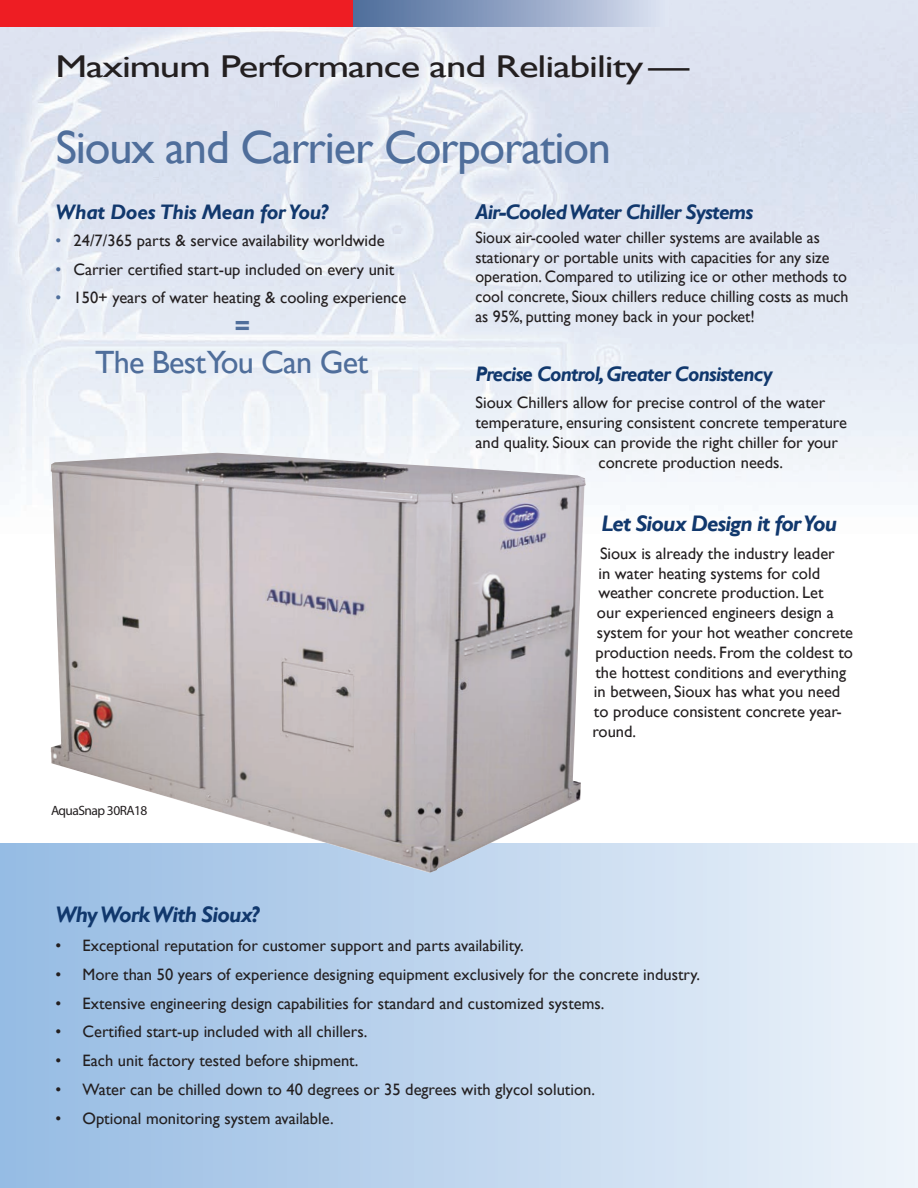
<style>
.page{position:relative;width:918px;height:1188px;background:#fff}
.page>*{position:absolute;margin:0;border:0;box-sizing:border-box;transform-origin:0 0}
.MainHeads{font:46.5px "Gill Sans";letter-spacing:-.025em;color:#4f6e9b}
.t1{font:32.25px "Gill Sans";letter-spacing:-.025em;color:#4f6e9b}
.MainHeads-2{font:31.5px "Gill Sans";letter-spacing:-.025em;color:#231f20;scale:1.29 1}
.SubHeads{font:italic 700 22.5px "Gill Sans";letter-spacing:-.04em;color:#11386d}
.SubHeads-2{font:italic 700 21px "Gill Sans";letter-spacing:-.04em;color:#11386d}
.SubHeads-3{font:italic 700 21px "Gill Sans";letter-spacing:-.015em;color:#11386d}
._10_11{font:16.5px/19.8px "Gill Sans";color:#231f20}
.SubHeads-4{font:13.5px "Myriad Pro";letter-spacing:-.04em;color:#231f20}
.s1{color:#4f6e9b}
</style>
<div class="page">
<div style="left:0;top:844px;width:918px;height:344px;background:linear-gradient(to right,#94bae3,#edf3fa)"></div>
<img style="left:0;top:0;width:918px;height:482px">
<div style="left:352px;top:0;width:316px;height:27px;background:linear-gradient(to right,#4a6a99,#d9dff0)"></div>
<div style="left:0;top:0;width:352px;height:27px;background:#ee1d23"></div>
<img style="left:51px;top:453px;width:535px;height:420px">
<svg style="left:236px;top:321px;width:13px;height:9px"></svg>
<p class="MainHeads-2" style="left:56px;top:48px;width:493px">Maximum Performance and Reliability —</p>
<p class="MainHeads" style="left:56px;top:121px;width:557px">Sioux and Carrier Corporation</p>
<p class="SubHeads-2" style="left:476px;top:199px;width:279px">Air-Cooled Water Chiller Systems</p>
<p class="_10_11" style="left:476px;top:228px;width:375px">Sioux air-cooled water chiller systems are available as stationary or portable units with capacities for any size operation. Compared to utilizing ice or other methods to cool concrete, Sioux chillers reduce chilling costs as much as 95%, putting money back in your pocket!</p>
<p class="SubHeads-3" style="left:56px;top:199px;width:274px">What Does This Mean for You?</p>
<p class="_10_11" style="left:56px;top:231px;width:331px"><span class="s1">•</span> 24/7/365 parts &amp; service availability worldwide</p>
<p class="_10_11" style="left:56px;top:259px;width:340px"><span class="s1">•</span> Carrier certified start-up included on every unit</p>
<p class="_10_11" style="left:56px;top:288px;width:352px"><span class="s1">•</span> 150+ years of water heating &amp; cooling experience</p>
<p class="t1" style="left:95px;top:343px;width:274px">The BestYou Can Get</p>
<p class="SubHeads-4" style="left:51px;top:803px;width:98px">AquaSnap 30RA18</p>
<p class="SubHeads-2" style="left:476px;top:362px;width:299px">Precise Control, Greater Consistency</p>
<p class="_10_11" style="left:476px;top:393px;width:351px">Sioux Chillers allow for precise control of the water</p>
<p class="_10_11" style="left:476px;top:413px;width:373px">temperature, ensuring consistent concrete temperature</p>
<p class="_10_11" style="left:476px;top:433px;width:364px">and quality. Sioux can provide the right chiller for your</p>
<p class="_10_11" style="left:599px;top:453px;width:186px">concrete production needs.</p>
<p class="SubHeads" style="left:602px;top:511px;width:237px">Let Sioux Design it for You</p>
<p class="_10_11" style="left:600px;top:544px;width:236px">Sioux is already the industry leader</p>
<p class="_10_11" style="left:598px;top:563px;width:223px">in water heating systems for cold</p>
<p class="_10_11" style="left:598px;top:583px;width:227px">weather concrete production. Let</p>
<p class="_10_11" style="left:597px;top:603px;width:238px">our experienced engineers design a</p>
<p class="_10_11" style="left:597px;top:623px;width:258px">system for your hot weather concrete</p>
<p class="_10_11" style="left:595px;top:643px;width:259px">production needs. From the coldest to</p>
<p class="_10_11" style="left:595px;top:662px;width:252px">the hottest conditions and everything</p>
<p class="_10_11" style="left:594px;top:682px;width:248px">in between, Sioux has what you need</p>
<p class="_10_11" style="left:594px;top:702px;width:249px">to produce consistent concrete year-</p>
<p class="_10_11" style="left:592px;top:722px;width:45px">round.</p>
<p class="SubHeads" style="left:56px;top:902px;width:205px">Why Work With Sioux?</p>
<p class="_10_11" style="left:56px;top:936px;width:470px">• Exceptional reputation for customer support and parts availability.</p>
<p class="_10_11" style="left:56px;top:965px;width:646px">• More than 50 years of experience designing equipment exclusively for the concrete industry.</p>
<p class="_10_11" style="left:56px;top:993px;width:550px">• Extensive engineering design capabilities for standard and customized systems.</p>
<p class="_10_11" style="left:56px;top:1022px;width:313px">• Certified start-up included with all chillers.</p>
<p class="_10_11" style="left:56px;top:1051px;width:304px">• Each unit factory tested before shipment.</p>
<p class="_10_11" style="left:56px;top:1080px;width:541px">• Water can be chilled down to 40 degrees or 35 degrees with glycol solution.</p>
<p class="_10_11" style="left:56px;top:1108px;width:280px">• Optional monitoring system available.</p>
</div>
